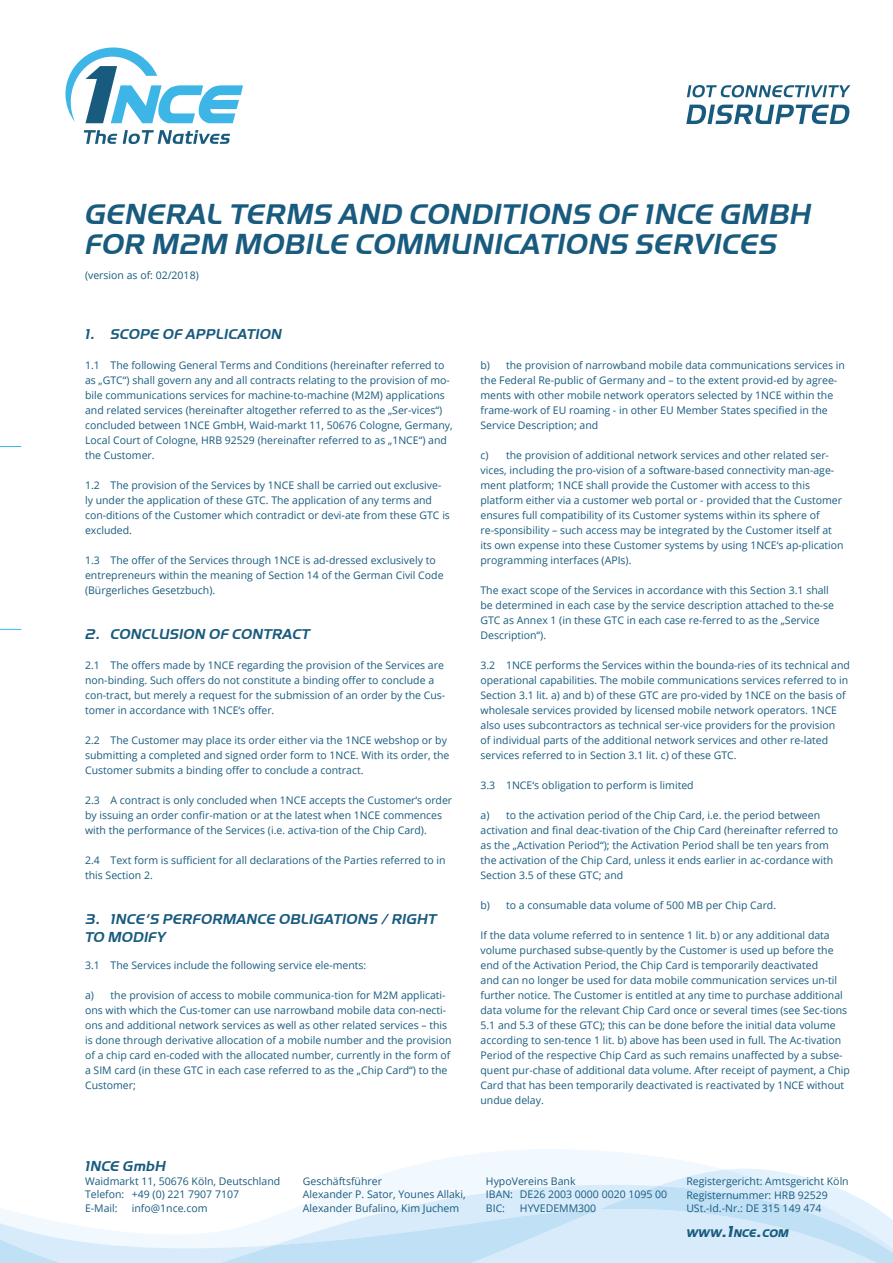
<style>
.page{position:relative;width:893px;height:1263px;background:#fff}
.page>*{position:absolute;margin:0;border:0;box-sizing:border-box;transform-origin:0 0}
.t1{font:italic 700 30px/30px "Handel Gothic ITCW02";color:#195b7e}
.t2{font:italic 700 15px/18px "Handel Gothic ITCW02";color:#195b7e}
.t3{font:italic 800 11.55px "Handel Gothic ITCW02";color:#195b7e}
.t4{font:10.5px/15px "Open Sans";color:#195b7e}
.s1{font-size:16.35px}
</style>
<div class="page">
<svg style="left:403px;top:1149px;width:317px;height:20px;fill:#f1f8fe"></svg>
<svg style="left:354px;top:1169px;width:475px;height:16px;fill:#f1f8fe"></svg>
<svg style="left:0;top:1186px;width:893px;height:77px"></svg>
<svg style="left:65px;top:47px;width:178px;height:76px"></svg>
<svg style="left:84px;top:130px;width:33px;height:14px"></svg>
<svg style="left:123px;top:130px;width:107px;height:14px"></svg>
<svg style="left:687px;top:85px;width:163px;height:12px"></svg>
<svg style="left:686px;top:105px;width:164px;height:19px"></svg>
<svg style="left:0;top:629px;width:21px;height:1px"></svg>
<svg style="left:0;top:446px;width:21px;height:1px"></svg>
<h1 class="t1" style="left:85px;top:198px;width:728px">GENERAL TERMS AND CONDITIONS OF 1NCE GMBH<br>FOR M2M MOBILE COMMUNICATIONS SERVICES</h1>
<p class="t4" style="left:85px;top:267px;width:115px">(version as of: 02/2018)</p>
<h2 class="t2" style="left:85px;top:324px;width:199px">1. SCOPE OF APPLICATION</h2>
<p class="t4" style="left:85px;top:357px;width:369px">1.1 The following General Terms and Conditions (hereinafter referred to as „GTC“) shall govern any and all contracts relating to the provision of mo&shy;bile communications services for machine-to-machine (M2M) applications and related services (hereinafter altogether referred to as the „Ser-vices“) concluded between 1NCE GmbH, Waid-markt 11, 50676 Cologne, Germany, Local Court of Cologne, HRB 92529 (hereinafter referred to as „1NCE“) and the Customer.</p>
<p class="t4" style="left:85px;top:477px;width:366px">1.2 The provision of the Services by 1NCE shall be carried out exclusive&shy;ly under the application of these GTC. The application of any terms and con-ditions of the Customer which contradict or devi-ate from these GTC is excluded.</p>
<p class="t4" style="left:85px;top:552px;width:360px">1.3 The offer of the Services through 1NCE is ad-dressed exclusively to entrepreneurs within the meaning of Section 14 of the German Civil Code (Bürgerliches Gesetzbuch).</p>
<h2 class="t2" style="left:85px;top:624px;width:227px">2. CONCLUSION OF CONTRACT</h2>
<p class="t4" style="left:85px;top:657px;width:362px">2.1 The offers made by 1NCE regarding the provision of the Services are non-binding. Such offers do not constitute a binding offer to conclude a con-tract, but merely a request for the submission of an order by the Cus&shy;tomer in accordance with 1NCE‘s offer.</p>
<p class="t4" style="left:85px;top:732px;width:366px">2.2 The Customer may place its order either via the 1NCE webshop or by submitting a completed and signed order form to 1NCE. With its order, the<br>Customer submits a binding offer to conclude a contract.</p>
<p class="t4" style="left:85px;top:792px;width:369px">2.3 A contract is only concluded when 1NCE accepts the Customer‘s order by issuing an order confir-mation or at the latest when 1NCE commences with the performance of the Services (i.e. activa-tion of the Chip Card).</p>
<p class="t4" style="left:85px;top:852px;width:362px">2.4 Text form is sufficient for all declarations of the Parties referred to in this Section 2.</p>
<h2 class="t2" style="left:85px;top:909px;width:353px">3. 1NCE‘S PERFORMANCE OBLIGATIONS / RIGHT<br>TO MODIFY</h2>
<p class="t4" style="left:85px;top:957px;width:283px">3.1 The Services include the following service ele-ments:</p>
<p class="t4" style="left:85px;top:987px;width:368px">a) the provision of access to mobile communica-tion for M2M applicati&shy;ons with which the Cus-tomer can use narrowband mobile data con-necti&shy;ons and additional network services as well as other related services – this is done through derivative allocation of a mobile number and the provision of a chip card en-coded with the allocated number, currently in the form of a SIM card (in these GTC in each case referred to as the „Chip Card“) to the Customer;</p>
<p class="t4" style="left:480px;top:357px;width:366px">b) the provision of narrowband mobile data communications services in the Federal Re-public of Germany and – to the extent provid-ed by agree&shy;ments with other mobile network operators selected by 1NCE within the frame-work of EU roaming - in other EU Member States specified in the Service Description; and</p>
<p class="t4" style="left:480px;top:447px;width:365px">c) the provision of additional network services and other related ser&shy;vices, including the pro-vision of a software-based connectivity man-age&shy;ment platform; 1NCE shall provide the Customer with access to this platform either via a customer web portal or - provided that the Customer ensures full compatibility of its Customer systems within its sphere of re-sponsibility – such access may be integrated by the Customer itself at its own expense into these Customer systems by using 1NCE‘s ap-plication programming interfaces (APIs).</p>
<p class="t4" style="left:480px;top:582px;width:355px">The exact scope of the Services in accordance with this Section 3.1 shall be determined in each case by the service description attached to the-se GTC as Annex 1 (in these GTC in each case re-ferred to as the „Service Description“).</p>
<p class="t4" style="left:480px;top:658px;width:371px">3.2 1NCE performs the Services within the bounda-ries of its technical and operational capabilities. The mobile communications services referred to in Section 3.1 lit. a) and b) of these GTC are pro-vided by 1NCE on the basis of wholesale services provided by licensed mobile network operators. 1NCE also uses subcontractors as technical ser-vice providers for the provision<br>of individual parts of the additional network services and other re-lated services referred to in Section 3.1 lit. c) of these GTC.</p>
<p class="t4" style="left:480px;top:778px;width:215px">3.3 1NCE‘s obligation to perform is limited</p>
<p class="t4" style="left:480px;top:808px;width:359px">a) to the activation period of the Chip Card, i.e. the period between activation and final deac-tivation of the Chip Card (hereinafter referred to as the „Activation Period“); the Activation Period shall be ten years from the activation of the Chip Card, unless it ends earlier in ac-cordance with Section 3.5 of these GTC; and</p>
<p class="t4" style="left:480px;top:898px;width:297px">b) to a consumable data volume of 500 MB per Chip Card.</p>
<p class="t4" style="left:480px;top:928px;width:371px">If the data volume referred to in sentence 1 lit. b) or any additional data volume purchased subse-quently by the Customer is used up before the end of the Activation Period, the Chip Card is temporarily deactivated<br>and can no longer be used for data mobile communication services un-til further notice. The Customer is entitled at any time to purchase additional data volume for the relevant Chip Card once or several times (see Sec-tions 5.1 and 5.3 of these GTC); this can be done before the initial data volume according to sen-tence 1 lit. b) above has been used in full. The Ac-tivation Period of the respective Chip Card as such remains unaffected by a subse&shy;quent pur-chase of additional data volume. After receipt of payment, a Chip Card that has been temporarily deactivated is reactivated by 1NCE without undue delay.</p>
<h2 class="t2" style="left:85px;top:1157px;width:82px">1NCE GmbH</h2>
<p class="t4" style="left:85px;top:1174px;width:197px;line-height:13.5px">Waidmarkt 11, 50676 Köln, Deutschland<br>Telefon: +49 (0) 221 7907 7107<br>E-Mail:</p>
<p class="t4" style="left:132px;top:1200px;width:77px">info@1nce.com</p>
<p class="t4" style="left:303px;top:1174px;width:164px;line-height:13.5px">Geschäftsführer<br>Alexander P. Sator, Younes Allaki,<br>Alexander Bufalino, Kim Juchem</p>
<p class="t4" style="left:486px;top:1174px;width:183px;line-height:13.5px">HypoVereins Bank<br>IBAN: DE26 2003 0000 0020 1095 00<br>BIC:</p>
<p class="t4" style="left:520px;top:1200px;width:78px">HYVEDEMM300</p>
<p class="t4" style="left:686px;top:1174px;width:164px;line-height:13.5px">Registergericht: Amtsgericht Köln<br>Registernummer: HRB 92529<br>USt.-Id.-Nr.: DE 315 149 474</p>
<p class="t3" style="left:686px;top:1227px;width:104px">WWW<span class="s1">.1</span>NCE<span class="s1">.</span>COM</p>
</div>
